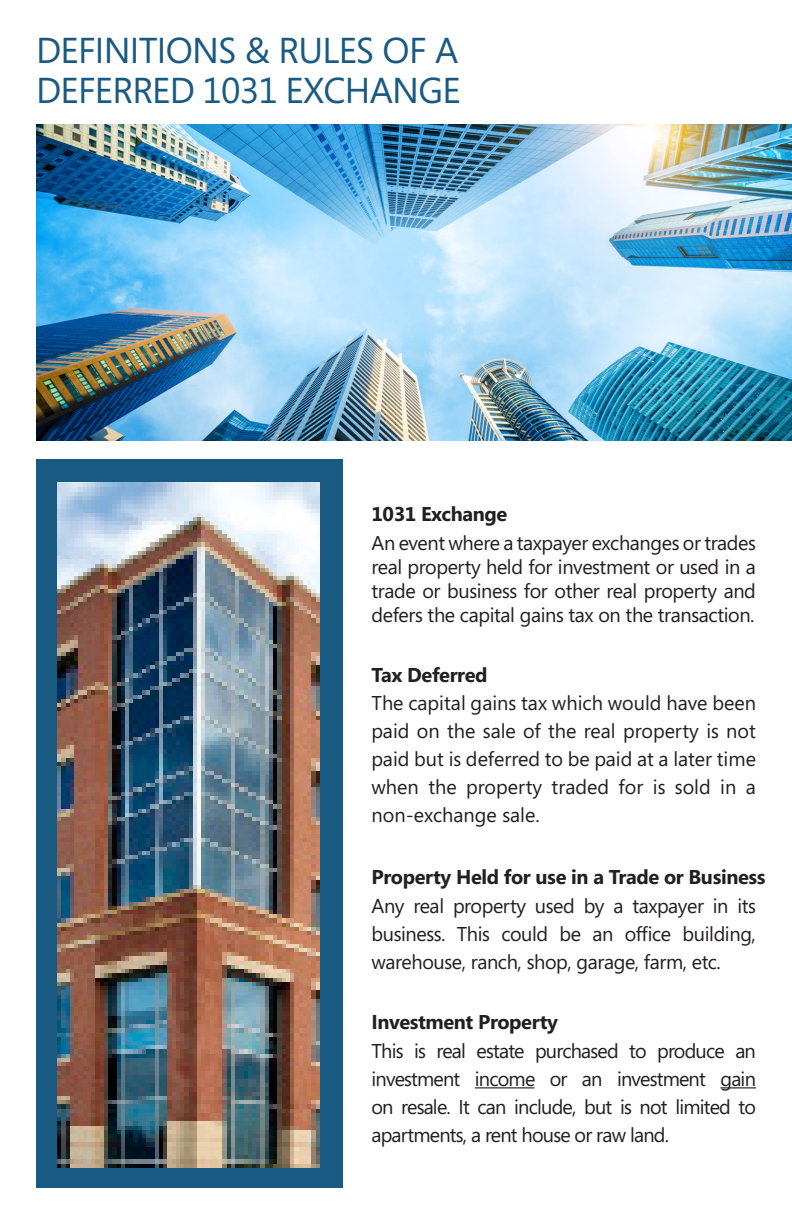
<style>
.page{position:relative;width:792px;height:1224px;background:#fff}
.page>*{position:absolute;margin:0;border:0;box-sizing:border-box;transform-origin:0 0}
.t1{font:36px "Segoe";letter-spacing:-.02em;color:#195a83}
.t2{font:20px/28px "Segoe";letter-spacing:-.02em;color:#231f20;text-align:justify}
.t3{font:700 20px "Segoe";letter-spacing:-.02em;color:#231f20}
</style>
<div class="page">
<img style="left:36px;top:124px;width:756px;height:317px">
<div style="left:36px;top:459px;width:307px;height:729px;background:#195a83"></div>
<hr style="left:475px;top:1087px;width:60px;height:1px;background:#231f20">
<hr style="left:720px;top:1087px;width:36px;height:1px;background:#231f20">
<img style="left:58px;top:482px;width:262px;height:686px">
<p class="t1" style="left:36px;top:26px;width:424px">DEFINITIONS &amp; RULES OF A</p>
<p class="t1" style="left:36px;top:66px;width:426px">DEFERRED 1031 EXCHANGE</p>
<p class="t3" style="left:372px;top:500px;width:137px">1031 Exchange</p>
<p class="t2" style="left:372px;top:530px;width:386px;line-height:24px">An event where a taxpayer exchanges or trades real property held for investment or used in a trade or business for other real property and defers the capital gains tax on the transaction.</p>
<p class="t3" style="left:372px;top:660px;width:118px">Tax Deferred</p>
<p class="t2" style="left:372px;top:689px;width:386px">The capital gains tax which would have been paid on the sale of the real property is not paid but is deferred to be paid at a later time when the property traded for is sold in a non-exchange sale.</p>
<p class="t3" style="left:372px;top:863px;width:396px">Property Held for use in a Trade or Business</p>
<p class="t2" style="left:372px;top:891px;width:386px">Any real property used by a taxpayer in its business. This could be an office building, warehouse, ranch, shop, garage, farm, etc.</p>
<p class="t3" style="left:372px;top:1007px;width:188px">Investment Property</p>
<p class="t2" style="left:372px;top:1036px;width:386px">This is real estate purchased to produce an investment income or an investment gain on resale. It can include, but is not limited to apartments, a rent house or raw land.</p>
</div>
